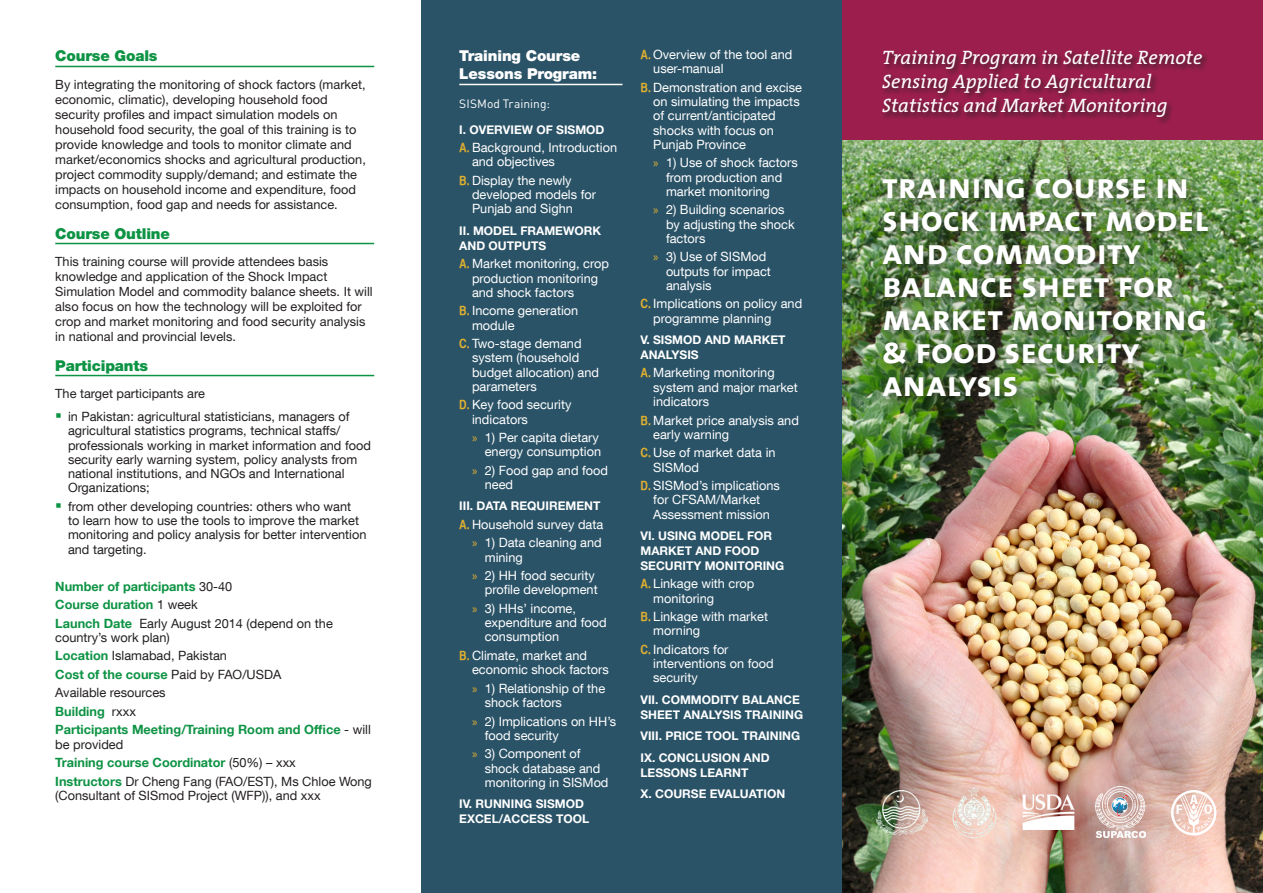
<style>
.page{position:relative;width:1263px;height:893px;background:#fff}
.page>*{position:absolute;margin:0;border:0;box-sizing:border-box;transform-origin:0 0}
.t1{font:36px/33px "The Sans Bold Caps";color:#fff}
.t2{font:italic 19.5px/24px "The Serif";color:#fff}
.t3{font:900 15px "Helvetica Neue";letter-spacing:-.01em;color:#0d9344}
.t4{font:900 15px/18px "Helvetica Neue";letter-spacing:-.01em;color:#fff}
.t5{font:12.75px/14.2px "Helvetica Neue LT Com";color:#fff}
.t6{font:12.75px/15px "Helvetica Neue";color:#231f20}
.t7{font:12.75px/14.2px "Helvetica Neue LT Com";color:#231f20}
.t8{font:700 12.75px/18.5px "Helvetica Neue LT Com";color:#0d9344}
.t9{font:700 12px/15px "Helvetica Neue";color:#fff}
.t10{font:12px "DIN";letter-spacing:.005em;color:#fff}
.s1{font-weight:400;color:#231f20}
.s2{font-weight:700;color:#0d9344}
.s3{font-family:"Helvetica CY Bold";color:#e0b030}
.s4{font-family:"Myriad Pro";color:#e0b030}
</style>
<div class="page">
<img style="left:842px;top:139px;width:421px;height:754px">
<div style="left:842px;top:0;width:421px;height:139px;background:#9b1e4c"></div>
<div style="left:421px;top:0;width:421px;height:893px;background:#2b5367"></div>
<div style="left:872px;top:168px;width:352px;height:246px;background:#231f20;opacity:.75"></div>
<div style="left:881px;top:48px;width:328px;height:77px;background:#231f20;opacity:.75"></div>
<svg style="left:1171px;top:790px;width:45px;height:45px"></svg>
<img style="left:1096px;top:787px;width:50px;height:50px">
<img style="left:877px;top:790px;width:51px;height:45px">
<img style="left:1023px;top:795px;width:51px;height:35px">
<img style="left:949px;top:787px;width:52px;height:51px">
<hr style="left:55px;top:66px;width:319px;height:1px;background:#0d9344">
<hr style="left:55px;top:243px;width:319px;height:1px;background:#0d9344">
<hr style="left:55px;top:375px;width:319px;height:1px;background:#0d9344">
<hr style="left:459px;top:84px;width:163px;height:1px;background:#fff">
<p class="t3" style="left:55px;top:47px;width:104px">Course Goals</p>
<p class="t6" style="left:55px;top:77px;width:312px">By integrating the monitoring of shock factors (market, economic, climatic), developing household food security profiles and impact simulation models on household food security, the goal of this training is to provide knowledge and tools to monitor climate and market/economics shocks and agricultural production, project commodity supply/demand; and estimate the impacts on household income and expenditure, food consumption, food gap and needs for assistance.</p>
<p class="t3" style="left:55px;top:224px;width:116px">Course Outline</p>
<p class="t6" style="left:55px;top:254px;width:319px">This training course will provide attendees basis knowledge and application of the Shock Impact Simulation Model and commodity balance sheets. It will also focus on how the technology will be exploited for crop and market monitoring and food security analysis in national and provincial levels.</p>
<p class="t3" style="left:55px;top:356px;width:94px">Participants</p>
<p class="t6" style="left:55px;top:386px;width:151px">The target participants are</p>
<p class="t7" style="left:68px;top:409px;width:304px">in Pakistan: agricultural statisticians, managers of agricultural statistics programs, technical staffs/ professionals working in market information and food security early warning system, policy analysts from national institutions, and NGOs and International Organizations;</p>
<p class="t7" style="left:68px;top:499px;width:300px">from other developing countries: others who want<br>to learn how to use the tools to improve the market monitoring and policy analysis for better intervention and targeting.</p>
<p class="t8" style="left:55px;top:576px;width:279px">Number of participants <span class="s1">30-40<br></span>Course duration <span class="s1">1 week<br></span>Launch Date <span class="s1">Early August 2014 (depend on the</span></p>
<p class="t7" style="left:55px;top:628px;width:317px;line-height:18.5px">country’s work plan)<br><span class="s2">Location</span> Islamabad, Pakistan<br><span class="s2">Cost of the course</span> Paid by FAO/USDA<br>Available resources<br><span class="s2">Building</span> rxxx<br><span class="s2">Participants Meeting/Training Room and Office</span> - will</p>
<p class="t7" style="left:55px;top:734px;width:318px;line-height:18.5px">be provided<br><span class="s2">Training course Coordinator</span> (50%) – xxx<br><span class="s2">Instructors</span> Dr Cheng Fang (FAO/EST), Ms Chloe Wong</p>
<p class="t7" style="left:55px;top:788px;width:267px">(Consultant of SISmod Project (WFP)), and xxx</p>
<p class="t4" style="left:459px;top:47px;width:139px">Training Course<br>Lessons Program:</p>
<p class="t10" style="left:459px;top:96px;width:92px">SISMod Training:</p>
<p class="t9" style="left:459px;top:122px;width:147px">I. OVERVIEW OF SISMOD</p>
<p class="t5" style="left:472px;top:140px;width:147px;text-indent:-13px"><span class="s3">A.</span> Background, Introduction and objectives</p>
<p class="t5" style="left:472px;top:173px;width:125px;text-indent:-13px"><span class="s3">B.</span> Display the newly developed models for<br>Punjab and Sighn</p>
<p class="t9" style="left:459px;top:223px;width:143px">II. MODEL FRAMEWORK<br>AND OUTPUTS</p>
<p class="t5" style="left:472px;top:256px;width:138px;text-indent:-13px"><span class="s3">A.</span> Market monitoring, crop production monitoring and shock factors</p>
<p class="t5" style="left:472px;top:303px;width:108px;text-indent:-13px"><span class="s3">B.</span> Income generation module</p>
<p class="t5" style="left:472px;top:336px;width:129px;text-indent:-13px"><span class="s3">C.</span> Two-stage demand system (household budget allocation) and parameters</p>
<p class="t5" style="left:472px;top:397px;width:101px;text-indent:-13px"><span class="s3">D.</span> Key food security indicators</p>
<p class="t5" style="left:472px;top:430px;width:131px;text-align:right"><span class="s4">»</span> 1) Per capita dietary energy consumption</p>
<p class="t5" style="left:485px;top:463px;width:125px;text-indent:-13px"><span class="s4">»</span> 2) Food gap and food need</p>
<p class="t9" style="left:459px;top:498px;width:143px">III. DATA REQUIREMENT</p>
<p class="t5" style="left:459px;top:515px;width:146px;line-height:18.5px;text-align:right"><span class="s3">A.</span> Household survey data <span class="s4">»</span> 1) Data cleaning and</p>
<p class="t5" style="left:472px;top:548px;width:124px;line-height:18.5px;text-indent:13px">mining<br><span class="s4">»</span> 2) HH food security</p>
<p class="t5" style="left:472px;top:580px;width:127px;line-height:18.5px;text-indent:13px">profile development <span class="s4">»</span> 3) HHs’ income,</p>
<p class="t5" style="left:485px;top:615px;width:123px">expenditure and food consumption</p>
<p class="t5" style="left:472px;top:648px;width:138px;text-indent:-13px"><span class="s3">B.</span> Climate, market and economic shock factors</p>
<p class="t5" style="left:485px;top:681px;width:122px;text-indent:-13px"><span class="s4">»</span> 1) Relationship of the shock factors</p>
<p class="t5" style="left:485px;top:713px;width:133px;text-indent:-13px"><span class="s4">»</span> 2) Implications on HH’s food security</p>
<p class="t5" style="left:485px;top:746px;width:125px;text-indent:-13px"><span class="s4">»</span> 3) Component of shock database and monitoring in SISMod</p>
<p class="t9" style="left:459px;top:796px;width:131px">IV. RUNNING SISMOD<br>EXCEL/ACCESS TOO L</p>
<p class="t5" style="left:653px;top:47px;width:141px;text-indent:-13px"><span class="s3">A.</span> Overview of the tool and user-manual</p>
<p class="t5" style="left:653px;top:80px;width:150px;text-indent:-13px"><span class="s3">B.</span> Demonstration and excise on simulating the impacts of current/anticipated shocks with focus on<br>Punjab Province</p>
<p class="t5" style="left:666px;top:155px;width:133px;text-indent:-13px"><span class="s4">»</span> 1) Use of shock factors from production and market monitoring</p>
<p class="t5" style="left:666px;top:202px;width:130px;text-indent:-13px"><span class="s4">»</span> 2) Building scenarios by adjusting the shock factors</p>
<p class="t5" style="left:666px;top:249px;width:106px;text-indent:-13px"><span class="s4">»</span> 3) Use of SISMod outputs for impact analysis</p>
<p class="t5" style="left:653px;top:296px;width:151px;text-indent:-13px"><span class="s3">C.</span> Implications on policy and programme planning</p>
<p class="t9" style="left:640px;top:332px;width:147px">V. SISMOD AND MARKET<br>ANALYSIS</p>
<p class="t5" style="left:653px;top:365px;width:146px;text-indent:-13px"><span class="s3">A.</span> Marketing monitoring system and major market indicators</p>
<p class="t5" style="left:653px;top:412px;width:147px;text-indent:-13px"><span class="s3">B.</span> Market price analysis and early warning</p>
<p class="t5" style="left:653px;top:445px;width:124px;text-indent:-13px"><span class="s3">C.</span> Use of market data in<br>SISMod</p>
<p class="t5" style="left:640px;top:478px;width:141px;text-align:center"><span class="s3">D.</span> SISMod’s implications for CFSAM/Market<br>Assessment mission</p>
<p class="t9" style="left:640px;top:528px;width:145px">VI. USI NG MODEL FOR<br>MARKET AND FOO D<br>SECURITY MONITORING</p>
<p class="t5" style="left:653px;top:576px;width:103px;text-indent:-13px"><span class="s3">A.</span> Linkage with crop monitoring</p>
<p class="t5" style="left:653px;top:609px;width:116px;text-indent:-13px"><span class="s3">B.</span> Linkage with market morning</p>
<p class="t5" style="left:653px;top:642px;width:122px;text-indent:-13px"><span class="s3">C.</span> Indicators for interventions on food security</p>
<p class="t9" style="left:640px;top:692px;width:32px">VII. COMMO</p>
<p class="t9" style="left:640px;top:692px;width:161px;text-indent:71px">DITY BALANCE<br>SHEET ANALYSIS</p>
<p class="t9" style="left:640px;top:703px;width:164px;line-height:21.5px;text-indent:104px">TRAINING<br>VIII. PRICE TOOL TRAINING<br>IX. CONCLUSION AND</p>
<p class="t9" style="left:640px;top:764px;width:24px">LESSO</p>
<p class="t9" style="left:640px;top:761px;width:146px;line-height:21.5px;text-align:center">NS LEARNT<br>X. CO URSE EVALUATIO N</p>
<h2 class="t2" style="left:882px;top:45px;width:322px">Training Program in Satellite Remote<br>Sensing Applied to Agricultural<br>Statistics and Market Monitoring</h2>
<h1 class="t1" style="left:882px;top:169px;width:328px">training course in shock impact model and commodity balance sheet for market monitoring &amp; food security analysis</h1>
</div>
